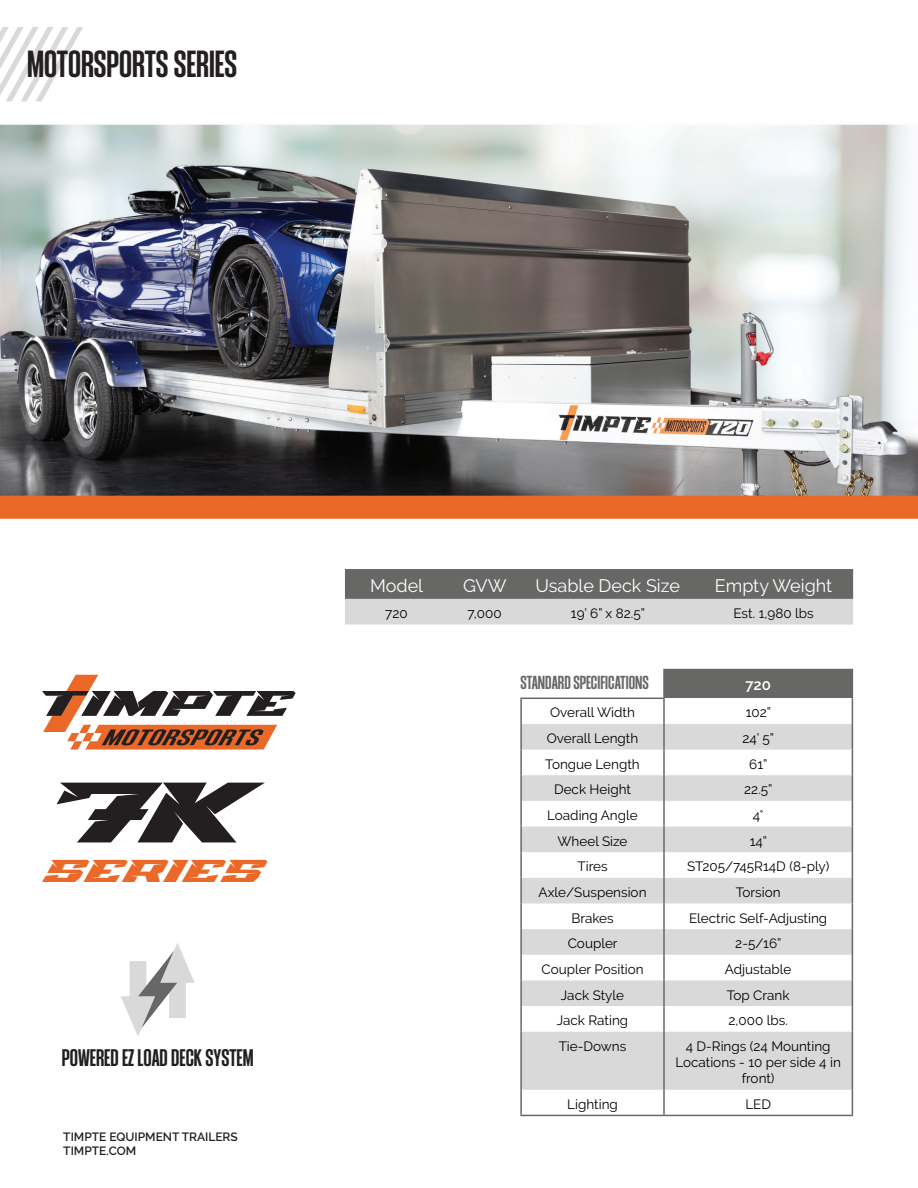
<style>
.page{position:relative;width:918px;height:1188px;background:#fff}
.page>*{position:absolute;margin:0;border:0;box-sizing:border-box;transform-origin:0 0}
.t1{font:97.5px "Bring Race";color:#231f20}
.t2{font:36px "Bring Race";letter-spacing:.07em;color:#ea6828}
.Category_1{font:700 33px "Athletic Pro";color:#231f20}
.t3{font:700 21px "Athletic Pro";color:#231f20}
.t4{font:18px "Raleway";color:#fff}
.t5{font:700 16.5px "Athletic Pro";color:#676766}
.t6{font:600 15px "Raleway";color:#fff}
.t7{font:13.5px/16.2px "Raleway";color:#000;text-align:center}
.t8{font:600 12px/14.4px "Raleway";color:#231f20}
</style>
<div class="page">
<img style="left:0;top:124px;width:918px;height:993px">
<div style="left:520px;top:669px;width:333px;height:447px;background:#fff"></div>
<div style="left:664px;top:670px;width:188px;height:28px;background:#676766"></div>
<svg style="left:522px;top:724px;width:330px;height:366px;fill:#d8d9d8"></svg>
<hr style="left:520px;top:699px;width:2px;height:25px;background:#676766">
<hr style="left:520px;top:698px;width:145px;height:1px;background:#676766">
<hr style="left:520px;top:724px;width:2px;height:26px;background:#676766">
<hr style="left:520px;top:750px;width:2px;height:25px;background:#676766">
<hr style="left:520px;top:775px;width:2px;height:26px;background:#676766">
<hr style="left:520px;top:801px;width:2px;height:26px;background:#676766">
<hr style="left:520px;top:827px;width:2px;height:25px;background:#676766">
<hr style="left:520px;top:852px;width:2px;height:26px;background:#676766">
<hr style="left:520px;top:878px;width:2px;height:25px;background:#676766">
<hr style="left:520px;top:903px;width:2px;height:26px;background:#676766">
<hr style="left:520px;top:929px;width:2px;height:26px;background:#676766">
<hr style="left:520px;top:955px;width:2px;height:25px;background:#676766">
<hr style="left:520px;top:980px;width:2px;height:26px;background:#676766">
<hr style="left:520px;top:1006px;width:2px;height:26px;background:#676766">
<hr style="left:520px;top:1032px;width:2px;height:58px;background:#676766">
<hr style="left:520px;top:1090px;width:2px;height:25px;background:#676766">
<hr style="left:520px;top:1115px;width:144px;height:1px;background:#676766">
<hr style="left:663px;top:669px;width:190px;height:1px;background:#676766">
<hr style="left:663px;top:670px;width:2px;height:28px;background:#676766">
<hr style="left:663px;top:699px;width:2px;height:25px;background:#676766">
<hr style="left:663px;top:724px;width:2px;height:26px;background:#676766">
<hr style="left:663px;top:750px;width:2px;height:25px;background:#676766">
<hr style="left:663px;top:775px;width:2px;height:26px;background:#676766">
<hr style="left:663px;top:801px;width:2px;height:26px;background:#676766">
<hr style="left:663px;top:827px;width:2px;height:25px;background:#676766">
<hr style="left:663px;top:852px;width:2px;height:26px;background:#676766">
<hr style="left:663px;top:878px;width:2px;height:25px;background:#676766">
<hr style="left:663px;top:903px;width:2px;height:26px;background:#676766">
<hr style="left:663px;top:929px;width:2px;height:26px;background:#676766">
<hr style="left:663px;top:955px;width:2px;height:25px;background:#676766">
<hr style="left:663px;top:980px;width:2px;height:26px;background:#676766">
<hr style="left:663px;top:1006px;width:2px;height:26px;background:#676766">
<svg style="left:852px;top:670px;width:1px;height:362px"></svg>
<hr style="left:663px;top:1032px;width:2px;height:58px;background:#676766">
<hr style="left:852px;top:1032px;width:1px;height:58px;background:#676766">
<hr style="left:663px;top:1090px;width:2px;height:25px;background:#676766">
<svg style="left:852px;top:1090px;width:1px;height:25px"></svg>
<hr style="left:664px;top:1115px;width:189px;height:1px;background:#676766">
<svg style="left:345px;top:569px;width:508px;height:56px;background:#9c9c9b"></svg>
<svg style="left:42px;top:675px;width:254px;height:75px"></svg>
<svg style="left:121px;top:943px;width:74px;height:94px"></svg>
<svg style="left:0;top:27px;width:83px;height:75px"></svg>
<p class="Category_1" style="left:27px;top:46px;width:212px">MOTORSPORTS SERIES</p>
<p class="t1" style="left:34px;top:754px;width:207px">7K</p>
<p class="t2" style="left:42px;top:849px;width:219px">SERIES</p>
<p class="t3" style="left:62px;top:1045px;width:193px">POWERED EZ LOAD DECK SYSTEM</p>
<p class="t8" style="left:63px;top:1129px;width:176px">TIMPTE EQUIPMENT TRAILERS<br>TIMPTE.COM</p>
<p class="t4" style="left:370px;top:576px;width:55px">Model</p>
<p class="t4" style="left:463px;top:576px;width:45px">GVW</p>
<p class="t4" style="left:536px;top:576px;width:146px">Usable Deck Size</p>
<p class="t4" style="left:715px;top:576px;width:119px">Empty Weight</p>
<p class="t7" style="left:385px;top:605px;width:24px">720</p>
<p class="t7" style="left:468px;top:605px;width:36px">7,000</p>
<p class="t7" style="left:571px;top:605px;width:76px">19’ 6” x 82.5”</p>
<p class="t7" style="left:734px;top:605px;width:82px">Est. 1,980 lbs</p>
<p class="t5" style="left:520px;top:673px;width:130px">STANDARD SPECIFICATIONS</p>
<p class="t6" style="left:745px;top:676px;width:27px">720</p>
<p class="t7" style="left:550px;top:705px;width:86px">Overall Width</p>
<p class="t7" style="left:746px;top:705px;width:27px">102”</p>
<p class="t7" style="left:547px;top:730px;width:93px">Overall Length</p>
<p class="t7" style="left:743px;top:730px;width:33px">24’ 5”</p>
<p class="t7" style="left:545px;top:756px;width:96px">Tongue Length</p>
<p class="t7" style="left:749px;top:756px;width:20px">61”</p>
<p class="t7" style="left:554px;top:782px;width:78px">Deck Height</p>
<p class="t7" style="left:744px;top:782px;width:30px">22.5”</p>
<p class="t7" style="left:547px;top:807px;width:92px">Loading Angle</p>
<p class="t7" style="left:753px;top:807px;width:12px">4°</p>
<p class="t7" style="left:558px;top:833px;width:72px">Wheel Size</p>
<p class="t7" style="left:750px;top:833px;width:19px">14”</p>
<p class="t7" style="left:578px;top:858px;width:32px">Tires</p>
<p class="t7" style="left:687px;top:858px;width:144px">ST205/745R14D (8-ply)</p>
<p class="t7" style="left:539px;top:884px;width:110px">Axle/Suspension</p>
<p class="t7" style="left:736px;top:884px;width:46px">Torsion</p>
<p class="t7" style="left:571px;top:910px;width:44px">Brakes</p>
<p class="t7" style="left:689px;top:910px;width:140px">Electric Self-Adjusting</p>
<p class="t7" style="left:568px;top:935px;width:51px">Coupler</p>
<p class="t7" style="left:735px;top:935px;width:48px">2-5/16”</p>
<p class="t7" style="left:541px;top:961px;width:104px">Coupler Position</p>
<p class="t7" style="left:725px;top:961px;width:68px">Adjustable</p>
<p class="t7" style="left:561px;top:987px;width:65px">Jack Style</p>
<p class="t7" style="left:727px;top:987px;width:64px">Top Crank</p>
<p class="t7" style="left:557px;top:1012px;width:73px">Jack Rating</p>
<p class="t7" style="left:728px;top:1012px;width:61px">2,000 lbs.</p>
<p class="t7" style="left:559px;top:1038px;width:69px">Tie-Downs</p>
<p class="t7" style="left:676px;top:1038px;width:167px">4 D-Rings (24 Mounting<br>Locations - 10 per side 4 in front)</p>
<p class="t7" style="left:567px;top:1096px;width:52px">Lighting</p>
<p class="t7" style="left:745px;top:1096px;width:27px">LED</p>
</div>
